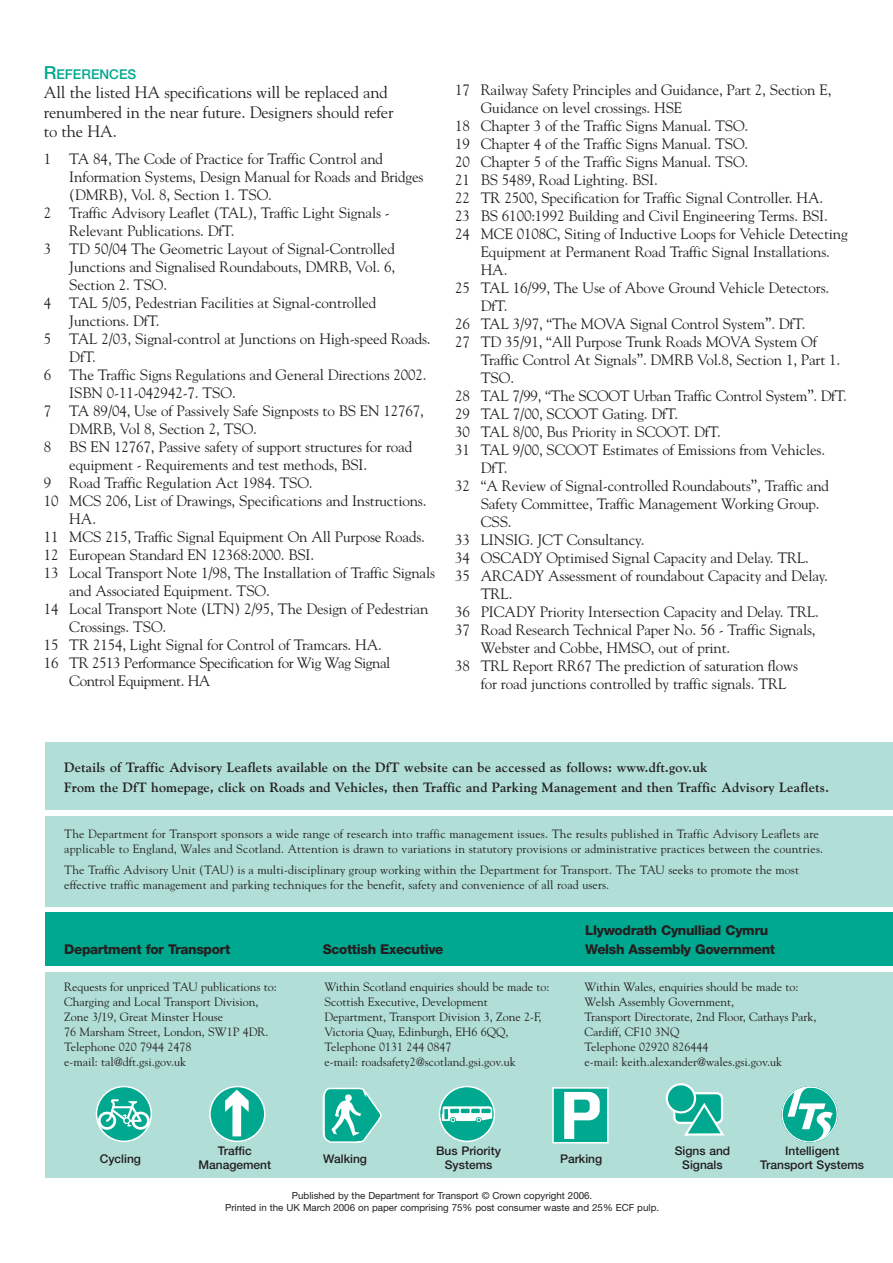
<style>
.page{position:relative;width:893px;height:1263px;background:#fff}
.page>*{position:absolute;margin:0;border:0;box-sizing:border-box;transform-origin:0 0}
.t1{font:16.5px/19.5px "Goudy";letter-spacing:-.01em;color:#231f20}
.t2{font:15px "Goudy";letter-spacing:-.01em;color:#231f20}
.t3{font:15px "Goudy";letter-spacing:-.03em;color:#231f20}
.t4{font:700 13.5px/19.8px "Goudy";letter-spacing:.02em;color:#231f20}
.t5{font:800 13.5px/19.2px "Helvetica Neue";letter-spacing:-.025em;color:#231f20}
.t6{font:500 13.5px "Helvetica Neue";color:#00a88f}
.t7{font:12px/15px "Goudy";color:#231f20}
.t8{font:500 12px/14.4px "Helvetica Neue";color:#231f20;text-align:center}
.t9{font:9.75px/12px "Helvetica Neue";color:#231f20;text-align:center}
.s1{font-size:18px}
.s2{font-size:16.5px}
</style>
<div class="page">
<div style="left:45px;top:972px;width:848px;height:205px;background:#b1ded7"></div>
<div style="left:45px;top:816px;width:848px;height:90px;background:#b1ded7"></div>
<div style="left:45px;top:912px;width:848px;height:53px;background:#00a88f"></div>
<div style="left:45px;top:742px;width:848px;height:68px;background:#b1ded7"></div>
<svg style="left:96px;top:1086px;width:56px;height:56px"></svg>
<svg style="left:209px;top:1086px;width:57px;height:56px"></svg>
<svg style="left:439px;top:1086px;width:56px;height:56px"></svg>
<svg style="left:666px;top:1083px;width:59px;height:53px"></svg>
<img style="left:555px;top:1090px;width:51px;height:50px">
<div style="left:552px;top:1087px;width:57px;height:56px;border:2px solid #fff"></div>
<svg style="left:323px;top:1088px;width:59px;height:55px"></svg>
<svg style="left:781px;top:1086px;width:57px;height:56px"></svg>
<div style="left:783px;top:1087px;width:53px;height:54px;background:#00a88f;border-radius:50%"></div>
<svg style="left:787px;top:1086px;width:46px;height:55px"></svg>
<p class="t6" style="left:44px;top:69px;width:94px"><span class="s1">R</span>EFERENCES</p>
<p class="t1" style="left:44px;top:84px;width:351px">All the listed HA specifications will be replaced and renumbered in the near future. Designers should refer to the HA.</p>
<p class="t2" style="left:44px;top:153px;width:341px">1 TA 84, The Code of Practice for Traffic Control and</p>
<p class="t2" style="left:69px;top:171px;width:356px">Information Systems, Design Manual for Roads and Bridges</p>
<p class="t2" style="left:69px;top:189px;width:204px">(DMRB), Vol. 8, Section 1. TSO.</p>
<p class="t2" style="left:44px;top:207px;width:348px">2 Traffic Advisory Leaflet (TAL), Traffic Light Signals -</p>
<p class="t2" style="left:69px;top:225px;width:167px">Relevant Publications. DfT.</p>
<p class="t2" style="left:44px;top:243px;width:353px">3 TD 50/04 The Geometric Layout of Signal-Controlled</p>
<p class="t2" style="left:69px;top:261px;width:327px">Junctions and Signalised Roundabouts, DMRB, Vol. 6,</p>
<p class="t2" style="left:69px;top:279px;width:99px">Section 2. TSO.</p>
<p class="t2" style="left:44px;top:297px;width:334px">4 TAL 5/05, Pedestrian Facilities at Signal-controlled</p>
<p class="t2" style="left:69px;top:315px;width:92px">Junctions. DfT.</p>
<p class="t2" style="left:44px;top:333px;width:388px">5 TAL 2/03, Signal-control at Junctions on High-speed Roads.</p>
<p class="t2" style="left:69px;top:351px;width:28px">DfT.</p>
<p class="t2" style="left:44px;top:369px;width:384px">6 The Traffic Signs Regulations and General Directions 2002.</p>
<p class="t2" style="left:69px;top:387px;width:168px">ISBN 0-11-042942-7. TSO.</p>
<p class="t2" style="left:44px;top:405px;width:382px">7 TA 89/04, Use of Passively Safe Signposts to BS EN 12767,</p>
<p class="t2" style="left:69px;top:423px;width:189px">DMRB, Vol 8, Section 2, TSO.</p>
<p class="t2" style="left:44px;top:441px;width:370px">8 BS EN 12767, Passive safety of support structures for road</p>
<p class="t2" style="left:69px;top:459px;width:299px">equipment - Requirements and test methods, BSI.</p>
<p class="t2" style="left:44px;top:477px;width:270px">9 Road Traffic Regulation Act 1984. TSO.</p>
<p class="t2" style="left:44px;top:495px;width:384px">10 MCS 206, List of Drawings, Specifications and Instructions.</p>
<p class="t2" style="left:69px;top:513px;width:28px">HA.</p>
<p class="t2" style="left:44px;top:531px;width:383px">11 MCS 215, Traffic Signal Equipment On All Purpose Roads.</p>
<p class="t2" style="left:44px;top:549px;width:272px">12 European Standard EN 12368:2000. BSI.</p>
<p class="t2" style="left:44px;top:567px;width:393px">13 Local Transport Note 1/98, The Installation of Traffic Signals</p>
<p class="t2" style="left:69px;top:585px;width:202px">and Associated Equipment. TSO.</p>
<p class="t2" style="left:44px;top:603px;width:386px">14 Local Transport Note (LTN) 2/95, The Design of Pedestrian</p>
<p class="t2" style="left:69px;top:621px;width:98px">Crossings. TSO.</p>
<p class="t2" style="left:44px;top:639px;width:340px">15 TR 2154, Light Signal for Control of Tramcars. HA.</p>
<p class="t3" style="left:44px;top:657px;width:348px">16 TR 2513 Performance Specification for Wig Wag Signal</p>
<p class="t3" style="left:69px;top:675px;width:143px">Control Equipment. HA</p>
<p class="t2" style="left:455px;top:84px;width:378px">17 Railway Safety Principles and Guidance, Part 2, Section E,</p>
<p class="t2" style="left:481px;top:102px;width:203px">Guidance on level crossings. HSE</p>
<p class="t2" style="left:455px;top:120px;width:295px">18 Chapter 3 of the Traffic Signs Manual. TSO.</p>
<p class="t2" style="left:455px;top:138px;width:295px">19 Chapter 4 of the Traffic Signs Manual. TSO.</p>
<p class="t2" style="left:455px;top:156px;width:295px">20 Chapter 5 of the Traffic Signs Manual. TSO.</p>
<p class="t2" style="left:455px;top:174px;width:204px">21 BS 5489, Road Lighting. BSI.</p>
<p class="t2" style="left:455px;top:192px;width:369px">22 TR 2500, Specification for Traffic Signal Controller. HA.</p>
<p class="t2" style="left:455px;top:210px;width:374px">23 BS 6100:1992 Building and Civil Engineering Terms. BSI.</p>
<p class="t2" style="left:455px;top:228px;width:394px">24 MCE 0108C, Siting of Inductive Loops for Vehicle Detecting</p>
<p class="t2" style="left:481px;top:246px;width:351px">Equipment at Permanent Road Traffic Signal Installations.</p>
<p class="t2" style="left:481px;top:264px;width:28px">HA.</p>
<p class="t2" style="left:455px;top:282px;width:375px">25 TAL 16/99, The Use of Above Ground Vehicle Detectors.</p>
<p class="t2" style="left:481px;top:300px;width:28px">DfT.</p>
<p class="t2" style="left:455px;top:318px;width:352px">26 TAL 3/97, “The MOVA Signal Control System<span class="s2">”</span>. DfT.</p>
<p class="t2" style="left:455px;top:336px;width:363px">27 TD 35/91, “All Purpose Trunk Roads MOVA System Of</p>
<p class="t2" style="left:481px;top:354px;width:361px">Traffic Control At Signals<span class="s2">”</span>. DMRB Vol.8, Section 1, Part 1.</p>
<p class="t2" style="left:481px;top:372px;width:35px">TSO.</p>
<p class="t2" style="left:455px;top:390px;width:393px">28 TAL 7/99, “The SCOOT Urban Traffic Control System<span class="s2">”</span>. DfT.</p>
<p class="t2" style="left:455px;top:408px;width:224px">29 TAL 7/00, SCOOT Gating. DfT.</p>
<p class="t2" style="left:455px;top:426px;width:267px">30 TAL 8/00, Bus Priority in SCOOT. DfT.</p>
<p class="t2" style="left:455px;top:444px;width:371px">31 TAL 9/00, SCOOT Estimates of Emissions from Vehicles.</p>
<p class="t2" style="left:481px;top:462px;width:28px">DfT.</p>
<p class="t2" style="left:455px;top:480px;width:375px">32 “A Review of Signal-controlled Roundabouts<span class="s2">”</span>, Traffic and</p>
<p class="t2" style="left:481px;top:498px;width:340px">Safety Committee, Traffic Management Working Group.</p>
<p class="t2" style="left:481px;top:516px;width:32px">CSS.</p>
<p class="t2" style="left:455px;top:534px;width:191px">33 LINSIG. JCT Consultancy.</p>
<p class="t2" style="left:455px;top:552px;width:355px">34 OSCADY Optimised Signal Capacity and Delay. TRL.</p>
<p class="t2" style="left:455px;top:570px;width:374px">35 ARCADY Assessment of roundabout Capacity and Delay.</p>
<p class="t2" style="left:481px;top:588px;width:33px">TRL.</p>
<p class="t2" style="left:455px;top:606px;width:365px">36 PICADY Priority Intersection Capacity and Delay. TRL.</p>
<p class="t2" style="left:455px;top:624px;width:362px">37 Road Research Technical Paper No. 56 - Traffic Signals,</p>
<p class="t2" style="left:481px;top:642px;width:251px">Webster and Cobbe, HMSO, out of print.</p>
<p class="t2" style="left:455px;top:660px;width:344px">38 TRL Report RR67 The prediction of saturation flows</p>
<p class="t2" style="left:481px;top:678px;width:307px">for road junctions controlled by traffic signals. TRL</p>
<p class="t4" style="left:64px;top:758px;width:766px">Details of Traffic Advisory Leaflets available on the DfT website can be accessed as follows: www.dft.gov.uk<br>From the DfT homepage, click on Roads and Vehicles, then Traffic and Parking Management and then Traffic Advisory Leaflets.</p>
<p class="t7" style="left:64px;top:827px;width:760px">The Department for Transport sponsors a wide range of research into traffic management issues. The results published in Traffic Advisory Leaflets are applicable to England, Wales and Scotland. Attention is drawn to variations in statutory provisions or administrative practices between the countries.</p>
<p class="t7" style="left:64px;top:863px;width:736px">The Traffic Advisory Unit (TAU) is a multi-disciplinary group working within the Department for Transport. The TAU seeks to promote the most effective traffic management and parking techniques for the benefit, safety and convenience of all road users.</p>
<p class="t5" style="left:64px;top:940px;width:168px">Department for Transport</p>
<p class="t5" style="left:323px;top:940px;width:122px">Scottish Executive</p>
<p class="t5" style="left:585px;top:921px;width:191px">Llywodrath Cynulliad Cymru<br>Welsh Assembly Government</p>
<p class="t7" style="left:64px;top:980px;width:214px">Requests for unpriced TAU publications to:<br>Charging and Local Transport Division, Zone 3/19, Great Minster House<br>76 Marsham Street, London, SW1P 4DR.<br>Telephone 020 7944 2478<br>e-mail: tal@dft.gsi.gov.uk</p>
<p class="t7" style="left:324px;top:980px;width:226px">Within Scotland enquiries should be made to:<br>Scottish Executive, Development Department, Transport Division 3, Zone 2-F, Victoria Quay, Edinburgh, EH6 6QQ, Telephone 0131 244 0847<br>e-mail: roadsafety2@scotland.gsi.gov.uk</p>
<p class="t7" style="left:584px;top:980px;width:234px">Within Wales, enquiries should be made to:<br>Welsh Assembly Government,<br>Transport Directorate, 2nd Floor, Cathays Park, Cardiff, CF10 3NQ<br>Telephone 02920 826444<br>e-mail: keith.alexander@wales.gsi.gov.uk</p>
<p class="t8" style="left:100px;top:1152px;width:43px">Cycling</p>
<p class="t8" style="left:199px;top:1144px;width:74px">Traffic<br>Management</p>
<p class="t8" style="left:436px;top:1144px;width:66px">Bus Priority<br>Systems</p>
<p class="t8" style="left:675px;top:1144px;width:57px">Signs and<br>Signals</p>
<p class="t8" style="left:760px;top:1144px;width:105px">Intelligent<br>Transport Systems</p>
<p class="t8" style="left:323px;top:1152px;width:45px">Walking</p>
<p class="t8" style="left:560px;top:1153px;width:44px">Parking</p>
<p class="t9" style="left:225px;top:1191px;width:436px">Published by the Department for Transport © Crown copyright 2006.<br>Printed in the UK March 2006 on paper comprising 75% post consumer waste and 25% ECF pulp.</p>
</div>
